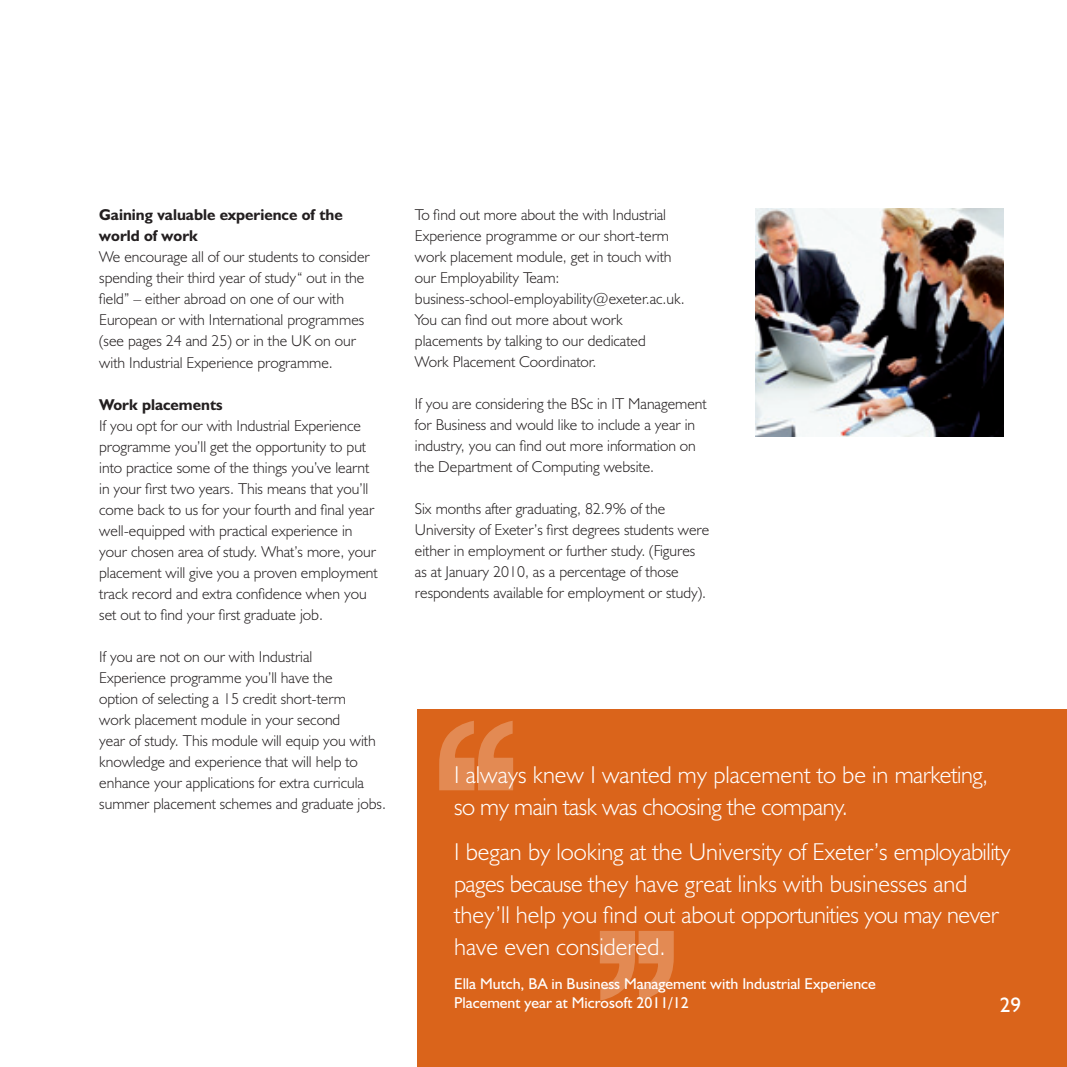
<style>
.page{position:relative;width:1067px;height:1067px;background:#fff}
.page>*{position:absolute;margin:0;border:0;box-sizing:border-box;transform-origin:0 0}
.t1{font:300 24.5px/31.5px "Humanist 521 BT";color:#fff}
.t2{font:300 24.5px/31.5px "Humanist 521 BT";letter-spacing:-.02em;color:#fff}
.t3{font:21px "Humanist 521 BT";color:#fff}
.t4{font:300 15.75px/21px "Humanist 521 BT";color:#231f20}
.t5{font:15.75px/19.2px "Humanist 521 BT";color:#fff}
.t6{font:700 15.75px/21px "Humanist 521 BT";color:#231f20}
</style>
<div class="page">
<div style="left:418px;top:709px;width:649px;height:358px;background:#da641b"></div>
<svg style="left:439px;top:721px;width:74px;height:69px"></svg>
<svg style="left:600px;top:931px;width:73px;height:69px"></svg>
<img style="left:755px;top:208px;width:248px;height:229px">
<p class="t6" style="left:99px;top:204px;width:245px">Gaining valuable experience of the world of work</p>
<p class="t4" style="left:99px;top:246px;width:272px">We encourage all of our students to consider spending their third year of study“ out in the field” – either abroad on one of our with European or with International programmes (see pages 24 and 25) or in the UK on our with Industrial Experience programme.</p>
<p class="t6" style="left:99px;top:393px;width:125px">Work placements</p>
<p class="t4" style="left:99px;top:414px;width:280px">If you opt for our with Industrial Experience programme you’ll get the opportunity to put into practice some of the things you’ve learnt in your first two years. This means that you’ll come back to us for your fourth and final year well-equipped with practical experience in your chosen area of study. What’s more, your placement will give you a proven employment track record and extra confidence when you set out to find your first graduate job.</p>
<p class="t4" style="left:99px;top:645px;width:288px">If you are not on our with Industrial<br>Experience programme you’ll have the<br>option of selecting a 15 credit short-term<br>work placement module in your second<br>year of study. This module will equip you with knowledge and experience that will help to enhance your applications for extra curricula summer placement schemes and graduate jobs.</p>
<p class="t4" style="left:415px;top:204px;width:271px">To find out more about the with Industrial Experience programme or our short-term work placement module, get in touch with our Employability Team: business-school-employability@exeter.ac.uk.<br>You can find out more about work placements by talking to our dedicated<br>Work Placement Coordinator.</p>
<p class="t4" style="left:415px;top:393px;width:293px">If you are considering the BSc in IT Management for Business and would like to include a year in industry, you can find out more information on the Department of Computing website.</p>
<p class="t4" style="left:415px;top:498px;width:296px">Six months after graduating, 82.9% of the University of Exeter’s first degrees students were either in employment or further study. (Figures as at January 2010, as a percentage of those respondents available for employment or study).</p>
<h1 class="t2" style="left:454px;top:758px;width:536px">I always knew I wanted my placement to be in marketing, so my main task was choosing the company.</h1>
<h1 class="t1" style="left:454px;top:835px;width:558px">I began by looking at the University of Exeter’s employability pages because they have great links with businesses and they’ll help you find out about opportunities you may never have even considered.</h1>
<p class="t5" style="left:454px;top:973px;width:423px">Ella Mutch, BA in Business Management with Industrial Experience<br>Placement year at Microsoft 2011/12</p>
<h2 class="t3" style="left:999px;top:992px;width:23px">29</h2>
</div>
